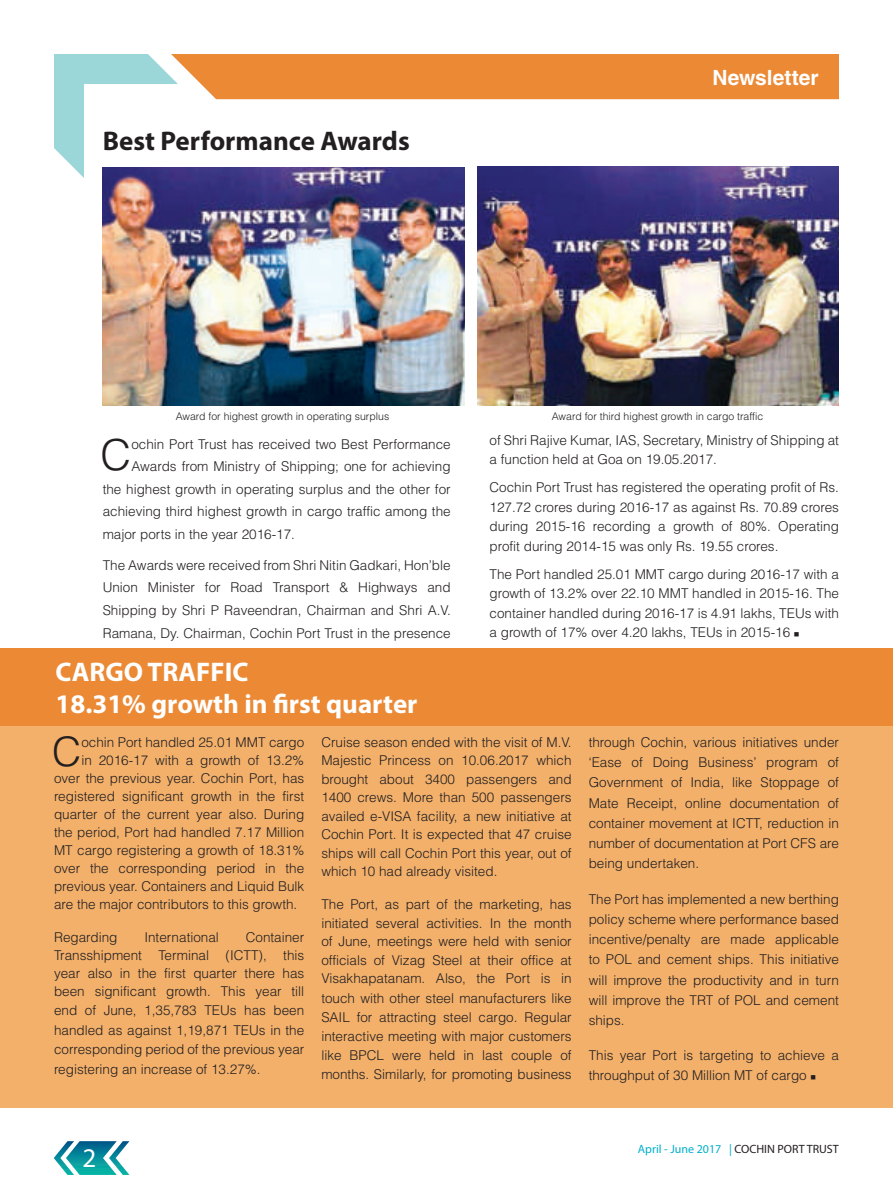
<style>
.page{position:relative;width:893px;height:1191px;background:#fff}
.page>*{position:absolute;margin:0;border:0;box-sizing:border-box;transform-origin:0 0}
.t1{font:300 42.6px "Helvetica";color:#231f20}
.t2{font:300 40.65px "Helvetica";color:#231f20}
.t3{font:700 27px/32.4px "Myriad Pro";color:#fff}
.t4{font:700 27px "Myriad Pro";color:#231f20}
.t5{font:27px "Myriad Pro";color:#fff}
.t6{font:700 21px "Helvetica";color:#fff}
.t7{font:300 13.5px/20.2px "Helvetica";color:#231f20;text-align:justify}
.t8{font:12px "Myriad Pro";color:#00aeca}
.t9{font:300 10.5px "Helvetica";color:#231f20}
.s1{color:#231f20}
</style>
<div class="page">
<svg style="left:54px;top:1141px;width:75px;height:33px"></svg>
<div style="left:0;top:648px;width:893px;height:81px;background:#eb8934"></div>
<div style="left:0;top:726px;width:893px;height:381px;background:#f2b06b"></div>
<svg style="left:54px;top:54px;width:785px;height:124px"></svg>
<img style="left:103px;top:167px;width:361px;height:239px">
<img style="left:477px;top:167px;width:362px;height:239px">
<h3 class="t4" style="left:103px;top:131px;width:309px">Best Performance Awards</h3>
<h3 class="t6" style="left:712px;top:70px;width:108px">Newsletter</h3>
<p class="t9" style="left:176px;top:412px;width:215px">Award for highest growth in operating surplus</p>
<p class="t9" style="left:552px;top:412px;width:213px">Award for third highest growth in cargo traffic</p>
<h1 class="t1" style="left:101px;top:439px;width:32px">C</h1>
<p class="t7" style="left:131px;top:435px;width:321px">ochin Port Trust has received two Best Performance</p>
<p class="t7" style="left:131px;top:458px;width:321px">Awards from Ministry of Shipping; one for achieving</p>
<p class="t7" style="left:103px;top:480px;width:350px">the highest growth in operating surplus and the other for</p>
<p class="t7" style="left:103px;top:503px;width:349px">achieving third highest growth in cargo traffic among the</p>
<p class="t7" style="left:103px;top:525px;width:194px">major ports in the year 2016-17.</p>
<p class="t7" style="left:103px;top:555px;width:350px;line-height:22.5px">The Awards were received from Shri Nitin Gadkari, Hon’ble Union Minister for Road Transport &amp; Highways and Shipping by Shri P Raveendran, Chairman and Shri A.V.<br>Ramana, Dy. Chairman, Cochin Port Trust in the presence</p>
<h3 class="t3" style="left:55px;top:657px;width:364px">CARGO TRAFFIC<br>18.31% growth in first quarter</h3>
<p class="t7" style="left:490px;top:431px;width:351px;line-height:19.5px">of Shri Rajive Kumar, IAS, Secretary, Ministry of Shipping at a function held at Goa on 19.05.2017.</p>
<p class="t7" style="left:490px;top:479px;width:351px;line-height:19.5px">Cochin Port Trust has registered the operating profit of Rs.<br>127.72 crores during 2016-17 as against Rs. 70.89 crores during 2015-16 recording a growth of 80%. Operating profit during 2014-15 was only Rs. 19.55 crores.</p>
<p class="t7" style="left:490px;top:565px;width:351px;line-height:19.5px">The Port handled 25.01 MMT cargo during 2016-17 with a growth of 13.2% over 22.10 MMT handled in 2015-16. The container handled during 2016-17 is 4.91 lakhs, TEUs with a growth of 17% over 4.20 lakhs, TEUs in 2015-16</p>
<h2 class="t2" style="left:52px;top:737px;width:31px">C</h2>
<p class="t7" style="left:81px;top:733px;width:224px">ochin Port handled 25.01 MMT cargo</p>
<p class="t7" style="left:81px;top:751px;width:224px">in 2016-17 with a growth of 13.2%</p>
<p class="t7" style="left:54px;top:769px;width:252px">over the previous year. Cochin Port, has</p>
<p class="t7" style="left:54px;top:787px;width:252px">registered significant growth in the first</p>
<p class="t7" style="left:54px;top:805px;width:252px">quarter of the current year also. During</p>
<p class="t7" style="left:54px;top:823px;width:252px">the period, Port had handled 7.17 Million</p>
<p class="t7" style="left:54px;top:841px;width:252px">MT cargo registering a growth of 18.31%</p>
<p class="t7" style="left:54px;top:859px;width:252px">over the corresponding period in the</p>
<p class="t7" style="left:54px;top:877px;width:252px">previous year. Containers and Liquid Bulk</p>
<p class="t7" style="left:54px;top:895px;width:245px">are the major contributors to this growth.</p>
<p class="t7" style="left:54px;top:928px;width:65px">Regarding</p>
<p class="t7" style="left:144px;top:928px;width:76px">International</p>
<p class="t7" style="left:54px;top:929px;width:252px;line-height:18px;text-indent:192px">Container Transshipment Terminal (ICTT), this year also in the first quarter there has been significant growth. This year till</p>
<p class="t7" style="left:54px;top:1002px;width:252px;line-height:19.5px">end of June, 1,35,783 TEUs has been handled as against 1,19,871 TEUs in the corresponding period of the previous year registering an increase of 13.27%.</p>
<p class="t7" style="left:321px;top:734px;width:252px;line-height:18.5px">Cruise season ended with the visit of M.V.<br>Majestic Princess on 10.06.2017 which brought about 3400 passengers and 1400 crews. More than 500 passengers availed e-VISA facility, a new initiative at Cochin Port. It is expected that 47 cruise ships will call Cochin Port this year, out of which 10 had already visited.</p>
<p class="t7" style="left:321px;top:896px;width:252px;line-height:18.8px">The Port, as part of the marketing, has initiated several activities. In the month of June, meetings were held with senior officials of Vizag Steel at their office at Visakhapatanam. Also, the Port is in touch with other steel manufacturers like SAIL for attracting steel cargo. Regular interactive meeting with major customers like BPCL were held in last couple of months. Similarly, for promoting business</p>
<p class="t7" style="left:589px;top:733px;width:252px">through Cochin, various initiatives under ‘Ease of Doing Business’ program of Government of India, like Stoppage of Mate Receipt, online documentation of container movement at ICTT, reduction in number of documentation at Port CFS are being undertaken.</p>
<p class="t7" style="left:589px;top:890px;width:252px">The Port has implemented a new berthing policy scheme where performance based incentive/penalty are made applicable to POL and cement ships. This initiative will improve the productivity and in turn will improve the TRT of POL and cement ships.</p>
<p class="t7" style="left:589px;top:1046px;width:252px">This year Port is targeting to achieve a throughput of 30 Million MT of cargo</p>
<h3 class="t5" style="left:82px;top:1141px;width:15px">2</h3>
<p class="t8" style="left:638px;top:1142px;width:202px">April - June 2017 | <span class="s1">COCHIN PORT TRUST</span></p>
</div>
